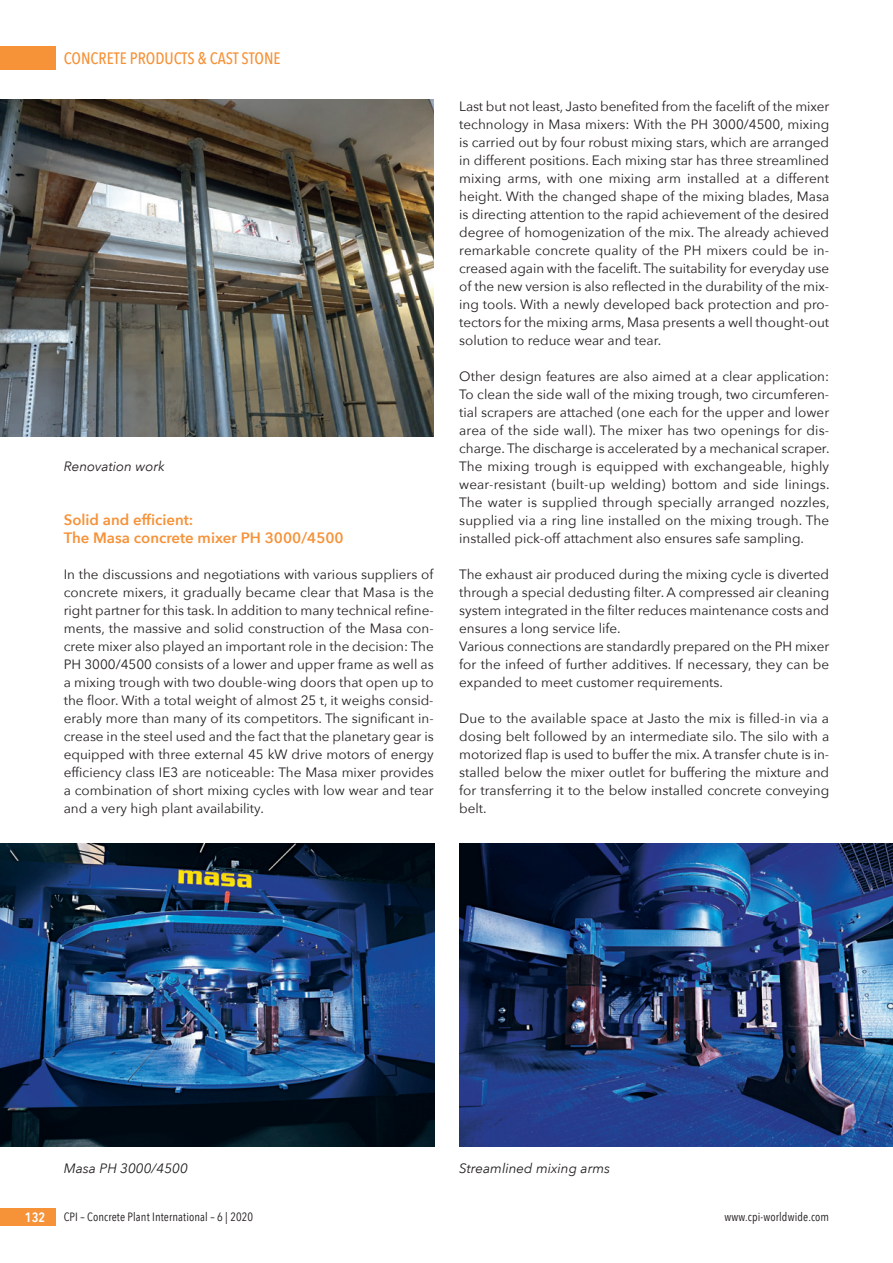
<style>
.page{position:relative;width:893px;height:1263px;background:#fff}
.page>*{position:absolute;margin:0;border:0;box-sizing:border-box;transform-origin:0 0}
.t1{font:500 16.5px "Avenir Next Condensed";color:#f69238}
.t2{font:600 15px/18px "Avenir Next";color:#f69238}
.t3{font:13.5px/18px "Avenir Next";color:#231f20;text-align:justify}
.t4{font:italic 13.5px "Avenir Next";color:#231f20}
.t5{font:600 13.5px "Avenir Next Condensed";color:#fff}
.t6{font:12px "Avenir Next Condensed";letter-spacing:.01em;color:#231f20}
</style>
<div class="page">
<div style="left:0;top:47px;width:55px;height:23px;background:#f69238"></div>
<div style="left:0;top:1208px;width:55px;height:18px;background:#f69238"></div>
<img style="left:0;top:100px;width:434px;height:337px">
<img style="left:0;top:843px;width:434px;height:304px">
<img style="left:459px;top:843px;width:434px;height:304px">
<p class="t1" style="left:64px;top:47px;width:218px">CONCRETE PRODUCTS &amp; CAST STONE</p>
<p class="t4" style="left:64px;top:457px;width:102px">Renovation work</p>
<p class="t2" style="left:64px;top:511px;width:281px">Solid and efficient:<br>The Masa concrete mixer PH 3000/4500</p>
<p class="t3" style="left:64px;top:565px;width:371px">In the discussions and negotiations with various suppliers of concrete mixers, it gradually became clear that Masa is the right partner for this task. In addition to many technical refine&shy;ments, the massive and solid construction of the Masa con&shy;crete mixer also played an important role in the decision: The PH 3000/4500 consists of a lower and upper frame as well as a mixing trough with two double-wing doors that open up to the floor. With a total weight of almost 25 t, it weighs consid&shy;erably more than many of its competitors. The significant in&shy;crease in the steel used and the fact that the planetary gear is equipped with three external 45 kW drive motors of energy efficiency class IE3 are noticeable: The Masa mixer provides a combination of short mixing cycles with low wear and tear and a very high plant availability.</p>
<p class="t3" style="left:459px;top:97px;width:371px">Last but not least, Jasto benefited from the facelift of the mixer technology in Masa mixers: With the PH 3000/4500, mixing is carried out by four robust mixing stars, which are arranged in different positions. Each mixing star has three streamlined mixing arms, with one mixing arm installed at a different height. With the changed shape of the mixing blades, Masa is directing attention to the rapid achievement of the desired degree of homogenization of the mix. The already achieved remarkable concrete quality of the PH mixers could be in&shy;creased again with the facelift. The suitability for everyday use of the new version is also reflected in the durability of the mix&shy;ing tools. With a newly developed back protection and pro&shy;tectors for the mixing arms, Masa presents a well thought-out solution to reduce wear and tear.</p>
<p class="t3" style="left:459px;top:367px;width:372px">Other design features are also aimed at a clear application:<br>To clean the side wall of the mixing trough, two circumferen&shy;tial scrapers are attached (one each for the upper and lower area of the side wall). The mixer has two openings for dis&shy;charge. The discharge is accelerated by a mechanical scraper.<br>The mixing trough is equipped with exchangeable, highly wear-resistant (built-up welding) bottom and side linings.<br>The water is supplied through specially arranged nozzles, supplied via a ring line installed on the mixing trough. The installed pick-off attachment also ensures safe sampling.</p>
<p class="t3" style="left:459px;top:565px;width:371px;text-align:left">The exhaust air produced during the mixing cycle is diverted through a special dedusting filter. A compressed air cleaning system integrated in the filter reduces maintenance costs and ensures a long service life.<br>Various connections are standardly prepared on the PH mixer for the infeed of further additives. If necessary, they can be expanded to meet customer requirements.</p>
<p class="t3" style="left:459px;top:709px;width:371px">Due to the available space at Jasto the mix is filled-in via a dosing belt followed by an intermediate silo. The silo with a motorized flap is used to buffer the mix. A transfer chute is in&shy;stalled below the mixer outlet for buffering the mixture and for transferring it to the below installed concrete conveying belt.</p>
<p class="t4" style="left:64px;top:1159px;width:126px">Masa PH 3000/4500</p>
<p class="t4" style="left:459px;top:1159px;width:153px">Streamlined mixing arms</p>
<p class="t5" style="left:25px;top:1208px;width:22px">132</p>
<p class="t6" style="left:64px;top:1209px;width:191px">CPI – Concrete Plant International – 6 | 2020</p>
<p class="t6" style="left:725px;top:1209px;width:106px">www.cpi-worldwide.com</p>
</div>
